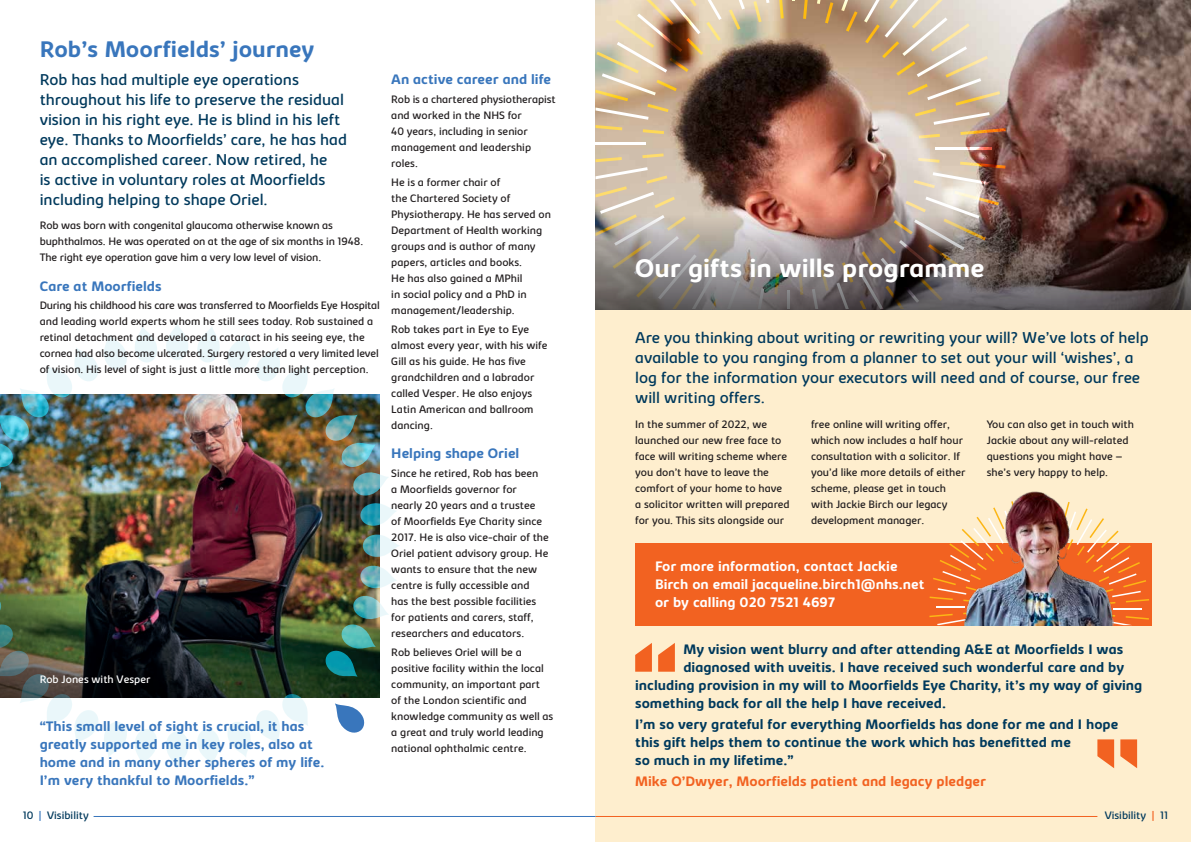
<style>
.page{position:relative;width:1191px;height:842px;background:#fff}
.page>*{position:absolute;margin:0;border:0;box-sizing:border-box;transform-origin:0 0}
.t1{font:700 26px "Kabrio";color:#fff}
.t2{font:700 23px "Kabrio";color:#3976bc}
.t3{font:16px/20px "Kabrio";color:#00395c}
.t4{font:700 14px/18px "Kabrio";color:#00395c}
.t5{font:700 14px/18px "Kabrio";color:#3976bc}
.t6{font:700 14px/18px "Kabrio";color:#fff}
.t7{font:700 14px "Kabrio";color:#f26221}
.t8{font:11px/16px "Kabrio";color:#231f20}
.t9{font:11px "Kabrio";color:#00395c}
.t10{font:11px "Kabrio";color:#fff}
.s1{color:#3976bc}
.s2{color:#f26221}
</style>
<div class="page">
<div style="left:595px;top:0;width:596px;height:842px;background:#feeece"></div>
<img style="left:595px;top:0;width:596px;height:213px">
<svg style="left:166px;top:324px;width:22px;height:36px"></svg>
<svg style="left:166px;top:731px;width:22px;height:37px"></svg>
<hr style="left:595px;top:142px;width:50px;height:3px;background:#fff">
<hr style="left:935px;top:147px;width:57px;height:3px;background:#fff">
<svg style="left:803px;top:0;width:5px;height:19px"></svg>
<svg style="left:779px;top:0;width:4px;height:19px"></svg>
<svg style="left:753px;top:0;width:16px;height:22px"></svg>
<svg style="left:729px;top:0;width:16px;height:30px"></svg>
<img style="left:595px;top:0;width:126px;height:134px">
<svg style="left:595px;top:153px;width:123px;height:60px"></svg>
<img style="left:859px;top:158px;width:146px;height:55px">
<svg style="left:864px;top:0;width:142px;height:139px"></svg>
<svg style="left:841px;top:0;width:16px;height:32px"></svg>
<svg style="left:817px;top:0;width:16px;height:23px"></svg>
<div style="left:635px;top:543px;width:516px;height:82px;background:#f26221"></div>
<svg style="left:929px;top:529px;width:35px;height:96px"></svg>
<svg style="left:1113px;top:530px;width:36px;height:95px"></svg>
<img style="left:964px;top:491px;width:149px;height:134px">
<img style="left:595px;top:213px;width:596px;height:96px">
<img style="left:0;top:394px;width:380px;height:167px">
<svg style="left:196px;top:697px;width:112px;height:68px"></svg>
<img style="left:0;top:326px;width:158px;height:171px">
<svg style="left:380px;top:567px;width:17px;height:50px"></svg>
<svg style="left:363px;top:535px;width:36px;height:22px"></svg>
<svg style="left:0;top:697px;width:158px;height:68px"></svg>
<img style="left:196px;top:327px;width:200px;height:200px">
<img style="left:0;top:561px;width:380px;height:136px">
<svg style="left:335px;top:703px;width:30px;height:30px"></svg>
<svg style="left:635px;top:643px;width:40px;height:29px"></svg>
<svg style="left:1097px;top:739px;width:40px;height:29px"></svg>
<hr style="left:595px;top:816px;width:502px;height:1px;background:#f26221">
<hr style="left:94px;top:816px;width:501px;height:1px;background:#3976bc">
<h2 class="t2" style="left:40px;top:34px;width:276px">Rob’s Moorfields’ journey</h2>
<p class="t3" style="left:40px;top:70px;width:309px">Rob has had multiple eye operations throughout his life to preserve the residual vision in his right eye. He is blind in his left eye. Thanks to Moorfields’ care, he has had an accomplished career. Now retired, he<br>is active in voluntary roles at Moorfields including helping to shape Oriel.</p>
<p class="t8" style="left:40px;top:218px;width:325px">Rob was born with congenital glaucoma otherwise known as buphthalmos. He was operated on at the age of six months in 1948.<br>The right eye operation gave him a very low level of vision.</p>
<p class="t5" style="left:40px;top:277px;width:123px">Care at Moorfields</p>
<p class="t8" style="left:40px;top:298px;width:342px">During his childhood his care was transferred to Moorfields Eye Hospital and leading world experts whom he still sees today. Rob sustained a retinal detachment and developed a cataract in his seeing eye, the cornea had also become ulcerated. Surgery restored a very limited level of vision. His level of sight is just a little more than light perception.</p>
<p class="t10" style="left:40px;top:672px;width:112px">Rob Jones with Vesper</p>
<p class="t5" style="left:40px;top:718px;width:286px">“This small level of sight is crucial, it has greatly supported me in key roles, also at home and in many other spheres of my life.<br>I’m very thankful to Moorfields.”</p>
<p class="t5" style="left:391px;top:71px;width:161px">An active career and life</p>
<p class="t8" style="left:391px;top:91px;width:166px">Rob is a chartered physiotherapist and worked in the NHS for<br>40 years, including in senior management and leadership roles.</p>
<p class="t8" style="left:391px;top:174px;width:161px">He is a former chair of<br>the Chartered Society of<br>Physiotherapy. He has served on<br>Department of Health working groups and is author of many papers, articles and books.<br>He has also gained a MPhil<br>in social policy and a PhD in management/leadership.</p>
<p class="t8" style="left:391px;top:321px;width:158px">Rob takes part in Eye to Eye almost every year, with his wife<br>Gill as his guide. He has five grandchildren and a labrador called Vesper. He also enjoys<br>Latin American and ballroom dancing.</p>
<p class="t5" style="left:391px;top:445px;width:130px">Helping shape Oriel</p>
<p class="t8" style="left:391px;top:465px;width:159px">Since he retired, Rob has been<br>a Moorfields governor for nearly 20 years and a trustee<br>of Moorfields Eye Charity since<br>2017. He is also vice-chair of the<br>Oriel patient advisory group. He wants to ensure that the new centre is fully accessible and has the best possible facilities for patients and carers, staff, researchers and educators.</p>
<p class="t8" style="left:391px;top:644px;width:164px">Rob believes Oriel will be a positive facility within the local community, an important part<br>of the London scientific and knowledge community as well as a great and truly world leading national ophthalmic centre.</p>
<h1 class="t1" style="left:635px;top:252px;width:351px">Our gifts in wills programme</h1>
<h3 class="t3" style="left:635px;top:328px;width:515px">Are you thinking about writing or rewriting your will? We’ve lots of help available to you ranging from a planner to set out your will ‘wishes’, a log for the information your executors will need and of course, our free will writing offers.</h3>
<p class="t8" style="left:635px;top:416px;width:156px">In the summer of 2022, we launched our new free face to face will writing scheme where you don’t have to leave the comfort of your home to have a solicitor written will prepared for you. This sits alongside our</p>
<p class="t8" style="left:811px;top:416px;width:156px">free online will writing offer, which now includes a half hour consultation with a solicitor. If you’d like more details of either scheme, please get in touch with Jackie Birch our legacy development manager.</p>
<p class="t8" style="left:986px;top:416px;width:149px">You can also get in touch with<br>Jackie about any will-related questions you might have – she’s very happy to help.</p>
<p class="t6" style="left:655px;top:558px;width:271px">For more information, contact Jackie<br>Birch on email jacqueline.birch1@nhs.net or by calling 020 7521 4697</p>
<p class="t4" style="left:683px;top:640px;width:441px">My vision went blurry and after attending A&amp;E at Moorfields I was</p>
<p class="t4" style="left:683px;top:658px;width:442px">diagnosed with uveitis. I have received such wonderful care and by</p>
<p class="t4" style="left:635px;top:676px;width:508px">including provision in my will to Moorfields Eye Charity, it’s my way of giving</p>
<p class="t4" style="left:635px;top:694px;width:312px">something back for all the help I have received.</p>
<p class="t4" style="left:635px;top:715px;width:485px">I’m so very grateful for everything Moorfields has done for me and I hope this gift helps them to continue the work which has benefitted me<br>so much in my lifetime.”</p>
<p class="t7" style="left:635px;top:772px;width:352px">Mike O’Dwyer, Moorfields patient and legacy pledger</p>
<p class="t9" style="left:23px;top:808px;width:68px">10 <span class="s1">|</span> Visibility</p>
<p class="t9" style="left:1104px;top:808px;width:65px">Visibility <span class="s2">|</span> 11</p>
</div>
